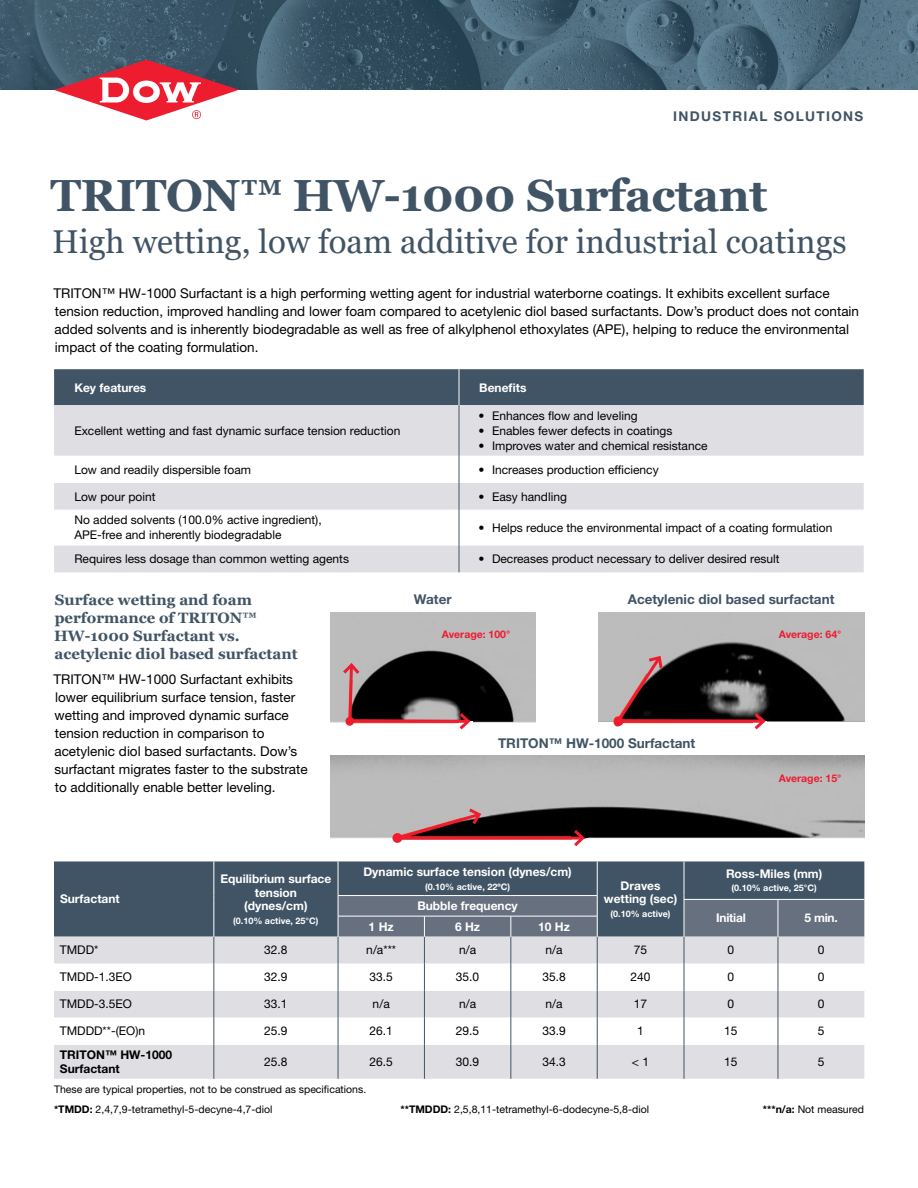
<style>
.page{position:relative;width:918px;height:1188px;background:#fff}
.page>*{position:absolute;margin:0;border:0;box-sizing:border-box;transform-origin:0 0}
.t1{font:700 45px "Georgia";letter-spacing:-.01em;color:#415465}
.t2{font:33px "Georgia";color:#415465}
.t3{font:700 15px/18px "Georgia";color:#415465}
.t4{font:13.5px/18px "Helvetica Neue LT Std";color:#000}
.t5{font:700 13.5px "Helvetica Neue LT Std";color:#415465}
.t6{font:700 13.5px "Helvetica Neue LT Std";letter-spacing:.1em;color:#415465}
.t7{font:12px/15px "Helvetica Neue LT Std";color:#000}
.t8{font:700 12px/13.5px "Helvetica Neue LT Std";color:#fff;text-align:center}
.t9{font:700 12px/13.5px "Helvetica Neue LT Std";color:#000}
.t10{font:700 12px "Helvetica Neue LT Std";letter-spacing:-.02em;color:#fff}
.t11{font:10.5px/20.2px "Helvetica Neue LT Std";color:#000}
.t12{font:700 10.5px "Helvetica Neue LT Std";color:#ed1c2f}
.t13{font:700 9px "Helvetica Neue LT Std";color:#fff}
.s1{font-weight:700}
</style>
<div class="page">
<img style="left:0;top:0;width:918px;height:90px">
<div style="left:54px;top:369px;width:810px;height:36px;background:#415465"></div>
<div style="left:54px;top:405px;width:810px;height:167px;background:#dfdfe3"></div>
<svg style="left:54px;top:456px;width:810px;height:89px"></svg>
<hr style="left:459px;top:369px;width:1px;height:36px;background:#fff">
<hr style="left:459px;top:405px;width:1px;height:51px;background:#415465">
<svg style="left:459px;top:456px;width:1px;height:54px"></svg>
<hr style="left:459px;top:510px;width:1px;height:35px;background:#415465">
<svg style="left:459px;top:545px;width:1px;height:27px"></svg>
<img style="left:330px;top:612px;width:205px;height:111px">
<div style="left:341px;top:658px;width:20px;height:22px;background:#bcbcbc"></div>
<img style="left:599px;top:612px;width:265px;height:112px">
<img style="left:330px;top:755px;width:534px;height:88px">
<svg style="left:392px;top:833px;width:10px;height:10px"></svg>
<div style="left:461px;top:710px;width:14px;height:10px;background:#000"></div>
<div style="left:572px;top:828px;width:16px;height:9px;background:#000"></div>
<svg style="left:394px;top:802px;width:95px;height:40px;background:#997f80"></svg>
<svg style="left:340px;top:661px;width:133px;height:69px;background:#554546"></svg>
<hr style="left:397px;top:837px;width:186px;height:3px;background:#ed1c2f">
<svg style="left:571px;top:827px;width:16px;height:20px"></svg>
<svg style="left:614px;top:648px;width:154px;height:82px;background:#5b4c4c"></svg>
<svg style="left:54px;top:60px;width:185px;height:60px"></svg>
<div style="left:54px;top:861px;width:810px;height:76px;background:#415465"></div>
<div style="left:54px;top:937px;width:810px;height:142px;background:#dfdfe3"></div>
<svg style="left:54px;top:964px;width:284px;height:81px"></svg>
<hr style="left:778px;top:1045px;width:1px;height:34px;background:#415465">
<hr style="left:214px;top:1045px;width:1px;height:34px;background:#415465">
<hr style="left:338px;top:1045px;width:1px;height:34px;background:#415465">
<hr style="left:424px;top:1045px;width:1px;height:34px;background:#415465">
<hr style="left:511px;top:1045px;width:1px;height:34px;background:#415465">
<hr style="left:597px;top:1045px;width:1px;height:34px;background:#415465">
<hr style="left:684px;top:1045px;width:1px;height:34px;background:#415465">
<hr style="left:214px;top:861px;width:1px;height:35px;background:#fff">
<svg style="left:214px;top:896px;width:1px;height:149px"></svg>
<hr style="left:338px;top:861px;width:1px;height:34px;background:#fff">
<hr style="left:597px;top:861px;width:1px;height:34px;background:#fff">
<hr style="left:338px;top:895px;width:86px;height:1px;background:#fff">
<hr style="left:424px;top:895px;width:87px;height:1px;background:#fff">
<hr style="left:511px;top:895px;width:86px;height:1px;background:#fff">
<hr style="left:684px;top:861px;width:1px;height:35px;background:#fff">
<svg style="left:338px;top:896px;width:526px;height:149px"></svg>
<p class="t6" style="left:673px;top:108px;width:192px">INDUSTRIAL SOLUTIONS</p>
<h1 class="t1" style="left:50px;top:167px;width:718px">TRITON™ HW-1000 Surfactant</h1>
<h2 class="t2" style="left:52px;top:222px;width:796px">High wetting, low foam additive for industrial coatings</h2>
<p class="t4" style="left:53px;top:284px;width:807px">TRITON™ HW-1000 Surfactant is a high performing wetting agent for industrial waterborne coatings. It exhibits excellent surface tension reduction, improved handling and lower foam compared to acetylenic diol based surfactants. Dow’s product does not contain added solvents and is inherently biodegradable as well as free of alkylphenol ethoxylates (APE), helping to reduce the environmental impact of the coating formulation.</p>
<p class="t8" style="left:74px;top:380px;width:74px">Key features</p>
<p class="t8" style="left:479px;top:380px;width:49px">Benefits</p>
<p class="t7" style="left:74px;top:423px;width:328px">Excellent wetting and fast dynamic surface tension reduction</p>
<p class="t7" style="left:479px;top:408px;width:161px">• Enhances flow and leveling</p>
<p class="t7" style="left:479px;top:423px;width:195px">• Enables fewer defects in coatings</p>
<p class="t7" style="left:479px;top:438px;width:231px">• Improves water and chemical resistance</p>
<p class="t7" style="left:74px;top:462px;width:178px">Low and readily dispersible foam</p>
<p class="t7" style="left:479px;top:462px;width:182px">• Increases production efficiency</p>
<p class="t7" style="left:74px;top:489px;width:83px">Low pour point</p>
<p class="t7" style="left:479px;top:489px;width:90px">• Easy handling</p>
<p class="t7" style="left:74px;top:512px;width:249px">No added solvents (100.0% active ingredient),<br>APE-free and inherently biodegradable</p>
<p class="t7" style="left:479px;top:520px;width:356px">• Helps reduce the environmental impact of a coating formulation</p>
<p class="t7" style="left:74px;top:551px;width:276px">Requires less dosage than common wetting agents</p>
<p class="t7" style="left:479px;top:551px;width:303px">• Decreases product necessary to deliver desired result</p>
<p class="t3" style="left:54px;top:591px;width:245px">Surface wetting and foam performance of TRITON™<br>HW-1000 Surfactant vs. acetylenic diol based surfactant</p>
<p class="t4" style="left:53px;top:670px;width:256px">TRITON™ HW-1000 Surfactant exhibits lower equilibrium surface tension, faster wetting and improved dynamic surface tension reduction in comparison to acetylenic diol based surfactants. Dow’s surfactant migrates faster to the substrate to additionally enable better leveling.</p>
<p class="t5" style="left:414px;top:591px;width:39px">Water</p>
<p class="t12" style="left:442px;top:628px;width:70px">Average: 100°</p>
<p class="t12" style="left:779px;top:628px;width:64px">Average: 64°</p>
<p class="t5" style="left:628px;top:591px;width:208px">Acetylenic diol based surfactant</p>
<p class="t5" style="left:498px;top:735px;width:199px">TRITON™ HW-1000 Surfactant</p>
<p class="t12" style="left:779px;top:772px;width:64px">Average: 15°</p>
<p class="t8" style="left:60px;top:892px;width:61px">Surfactant</p>
<p class="t8" style="left:221px;top:872px;width:112px">Equilibrium surface tension<br>(dynes/cm)</p>
<p class="t13" style="left:233px;top:915px;width:87px">(0.10% active, 25°C)</p>
<p class="t8" style="left:363px;top:865px;width:210px">Dynamic surface tension (dynes/cm)</p>
<p class="t13" style="left:425px;top:881px;width:86px">(0.10% active, 22ºC)</p>
<p class="t8" style="left:604px;top:879px;width:75px">Draves wetting (sec)</p>
<p class="t13" style="left:611px;top:908px;width:62px">(0.10% active)</p>
<p class="t8" style="left:417px;top:899px;width:102px">Bubble frequency</p>
<p class="t8" style="left:369px;top:919px;width:27px">1 Hz</p>
<p class="t8" style="left:455px;top:919px;width:27px">6 Hz</p>
<p class="t8" style="left:538px;top:919px;width:33px">10 Hz</p>
<p class="t8" style="left:726px;top:867px;width:98px">Ross-Miles (mm)</p>
<p class="t13" style="left:732px;top:883px;width:87px">(0.10% active, 25°C)</p>
<p class="t10" style="left:716px;top:911px;width:31px">Initial</p>
<p class="t8" style="left:805px;top:911px;width:35px">5 min.</p>
<p class="t7" style="left:60px;top:943px;width:40px">TMDD*</p>
<p class="t7" style="left:264px;top:943px;width:25px">32.8</p>
<p class="t7" style="left:366px;top:943px;width:31px">n/a***</p>
<p class="t7" style="left:459px;top:943px;width:19px">n/a</p>
<p class="t7" style="left:545px;top:943px;width:19px">n/a</p>
<p class="t7" style="left:634px;top:943px;width:15px">75</p>
<p class="t7" style="left:728px;top:943px;width:8px">0</p>
<p class="t7" style="left:818px;top:943px;width:8px">0</p>
<p class="t7" style="left:60px;top:970px;width:74px">TMDD-1.3EO</p>
<p class="t7" style="left:264px;top:970px;width:25px">32.9</p>
<p class="t7" style="left:370px;top:970px;width:25px">33.5</p>
<p class="t7" style="left:456px;top:970px;width:25px">35.0</p>
<p class="t7" style="left:542px;top:970px;width:25px">35.8</p>
<p class="t7" style="left:631px;top:970px;width:22px">240</p>
<p class="t7" style="left:728px;top:970px;width:8px">0</p>
<p class="t7" style="left:818px;top:970px;width:8px">0</p>
<p class="t7" style="left:60px;top:997px;width:74px">TMDD-3.5EO</p>
<p class="t7" style="left:264px;top:997px;width:25px">33.1</p>
<p class="t7" style="left:373px;top:997px;width:19px">n/a</p>
<p class="t7" style="left:459px;top:997px;width:19px">n/a</p>
<p class="t7" style="left:545px;top:997px;width:19px">n/a</p>
<p class="t7" style="left:634px;top:997px;width:15px">17</p>
<p class="t7" style="left:728px;top:997px;width:8px">0</p>
<p class="t7" style="left:818px;top:997px;width:8px">0</p>
<p class="t7" style="left:60px;top:1024px;width:87px">TMDDD**-(EO)n</p>
<p class="t7" style="left:264px;top:1024px;width:25px">25.9</p>
<p class="t7" style="left:370px;top:1024px;width:25px">26.1</p>
<p class="t7" style="left:456px;top:1024px;width:25px">29.5</p>
<p class="t7" style="left:542px;top:1024px;width:25px">33.9</p>
<p class="t7" style="left:637px;top:1024px;width:8px">1</p>
<p class="t7" style="left:724px;top:1024px;width:15px">15</p>
<p class="t7" style="left:818px;top:1024px;width:8px">5</p>
<p class="t9" style="left:60px;top:1048px;width:114px">TRITON™ HW-1000<br>Surfactant</p>
<p class="t7" style="left:264px;top:1054px;width:25px">25.8</p>
<p class="t7" style="left:370px;top:1054px;width:25px">26.5</p>
<p class="t7" style="left:456px;top:1054px;width:25px">30.9</p>
<p class="t7" style="left:542px;top:1054px;width:25px">34.3</p>
<p class="t7" style="left:632px;top:1054px;width:19px">&lt; 1</p>
<p class="t7" style="left:724px;top:1054px;width:15px">15</p>
<p class="t7" style="left:818px;top:1054px;width:8px">5</p>
<p class="t11" style="left:54px;top:1079px;width:314px">These are typical properties, not to be construed as specifications. <span class="s1">*TMDD:</span> 2,4,7,9-tetramethyl-5-decyne-4,7-diol</p>
<p class="t11" style="left:401px;top:1099px;width:250px"><span class="s1">**TMDDD:</span> 2,5,8,11-tetramethyl-6-dodecyne-5,8-diol</p>
<p class="t11" style="left:763px;top:1099px;width:103px"><span class="s1">***n/a:</span> Not measured</p>
</div>
